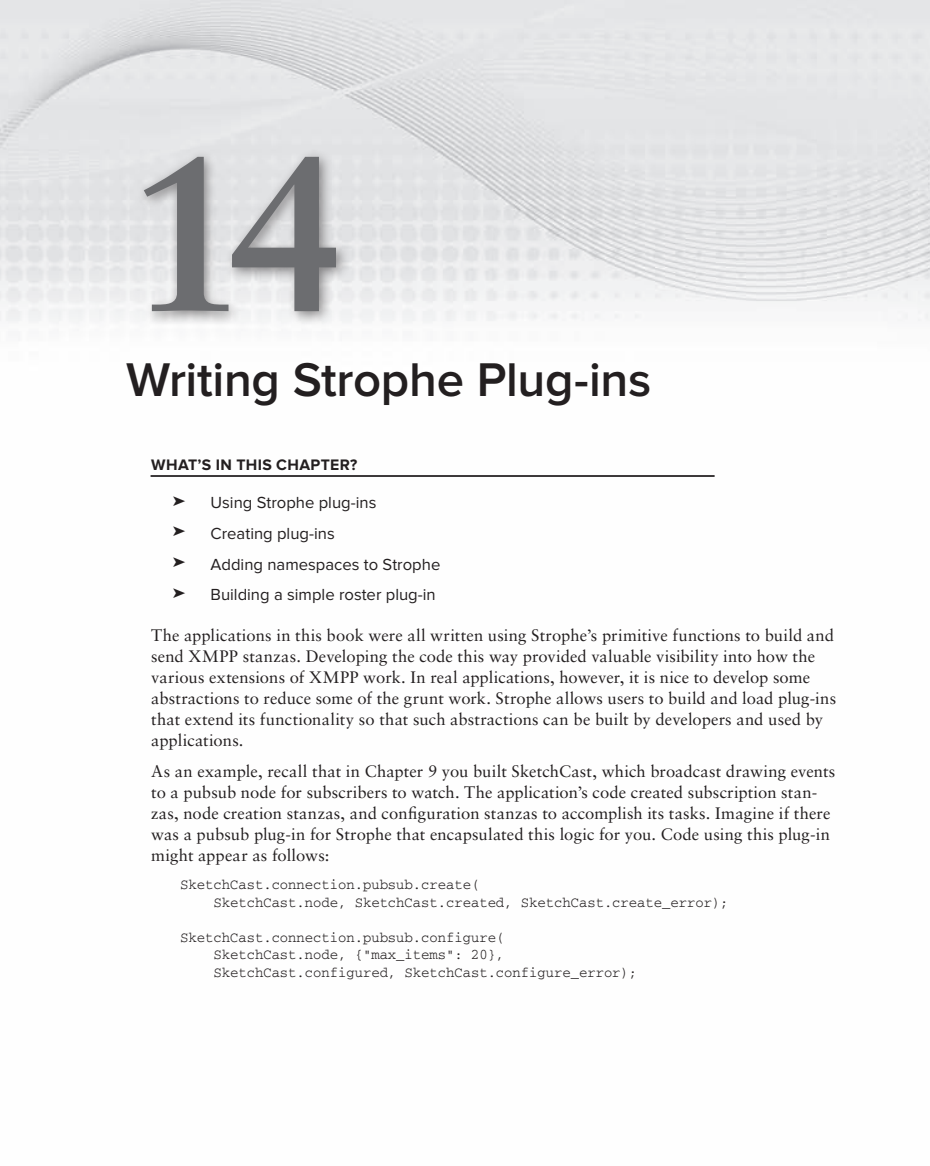
<style>
.page{position:relative;width:930px;height:1166px;background:#fff}
.page>*{position:absolute;margin:0;border:0;box-sizing:border-box;transform-origin:0 0}
.t1{font:700 218.75px "Sabon";color:#6c6d70}
.t2{font:600 49px "Proxima Nova";letter-spacing:-.005em;color:#231f20}
.t3{font:16.62px/21px "Sabon";letter-spacing:.005em;color:#231f20}
.t4{font:16.62px "Proxima Nova";color:#231f20}
.t5{font:700 15.75px "Proxima Nova";letter-spacing:.025em;color:#231f20}
.t6{font:14.88px/17.5px "Wiley Code";color:#231f20;scale:.93 1}
</style>
<div class="page">
<img style="left:0;top:0;width:929px;height:477px">
<hr style="left:150px;top:475px;width:564px;height:2px;background:#231f20">
<div style="left:136px;top:149px;width:214px;height:177px;background:#231f20;opacity:.5"></div>
<p class="t1" style="left:126px;top:99px;width:223px">14</p>
<p class="t2" style="left:126px;top:357px;width:526px">Writing Strophe Plug-ins</p>
<p class="t5" style="left:151px;top:455px;width:207px">WHAT’S IN THIS CHAPTER?</p>
<p class="t4" style="left:210px;top:495px;width:167px">Using Strophe plug-ins</p>
<p class="t4" style="left:210px;top:526px;width:126px">Creating plug-ins</p>
<p class="t4" style="left:210px;top:556px;width:231px">Adding namespaces to Strophe</p>
<p class="t4" style="left:210px;top:587px;width:226px">Building a simple roster plug-in</p>
<p class="t3" style="left:151px;top:624px;width:686px">The applications in this book were all written using Strophe’s primitive functions to build and send XMPP stanzas. Developing the code this way provided valuable visibility into how the various extensions of XMPP work. In real applications, however, it is nice to develop some abstractions to reduce some of the grunt work. Strophe allows users to build and load plug-ins that extend its functionality so that such abstractions can be built by developers and used by applications.</p>
<p class="t3" style="left:151px;top:760px;width:685px">As an example, recall that in Chapter 9 you built SketchCast, which broadcast drawing events to a pubsub node for subscribers to watch. The application’s code created subscription stan&shy;zas, node creation stanzas, and configuration stanzas to accomplish its tasks. Imagine if there was a pubsub plug-in for Strophe that encapsulated this logic for you. Code using this plug-in might appear as follows:</p>
<p class="t6" style="left:213px;top:876px;width:555px;text-indent:-33px">SketchCast.connection.pubsub.create(<br>SketchCast.node, SketchCast.created, SketchCast.create_error);</p>
<p class="t6" style="left:213px;top:928px;width:457px;text-indent:-33px">SketchCast.connection.pubsub.configure(<br>SketchCast.node, {“max_items”: 20},<br>SketchCast.configured, SketchCast.configure_error);</p>
</div>
